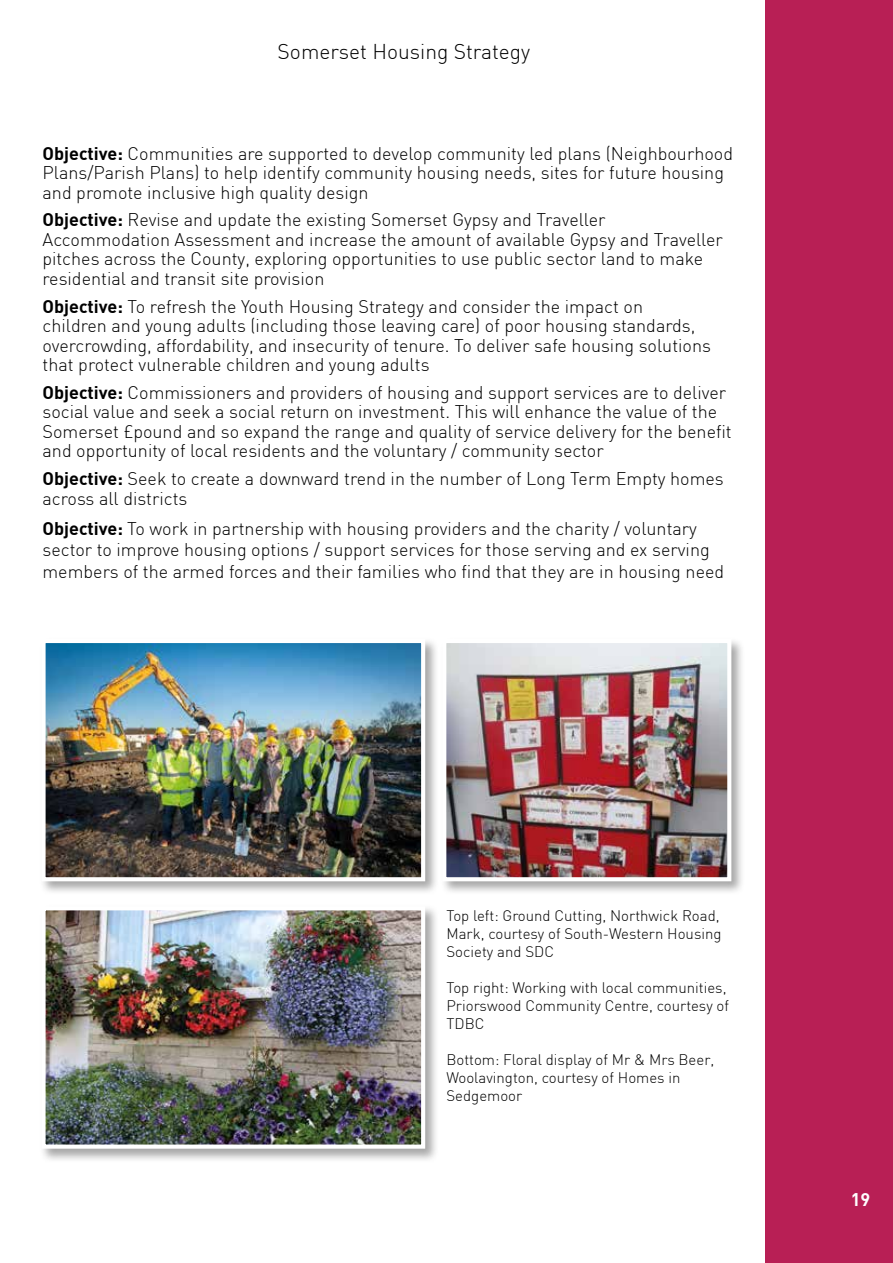
<style>
.page{position:relative;width:893px;height:1263px;background:#fff}
.page>*{position:absolute;margin:0;border:0;box-sizing:border-box;transform-origin:0 0}
.t1{font:300 21px "DIN";color:#000}
.t2{font:300 18px/19.4px "DIN";color:#000}
.t3{font:700 18px "DIN";color:#fff}
.t4{font:300 15px/18px "DIN";color:#000}
.s1{font-weight:700}
</style>
<div class="page">
<div style="left:765px;top:0;width:128px;height:1263px;background:#b81f55"></div>
<div style="left:39px;top:904px;width:400px;height:259px;background:#000;opacity:.35"></div>
<img style="left:46px;top:911px;width:374px;height:233px">
<div style="left:41px;top:906px;width:384px;height:243px;border:4px solid #fff"></div>
<div style="left:440px;top:637px;width:306px;height:258px;background:#000;opacity:.35"></div>
<img style="left:447px;top:644px;width:279px;height:232px">
<div style="left:442px;top:639px;width:289px;height:242px;border:4px solid #fff"></div>
<div style="left:39px;top:637px;width:400px;height:258px;background:#000;opacity:.35"></div>
<img style="left:46px;top:644px;width:374px;height:232px">
<div style="left:41px;top:639px;width:384px;height:242px;border:4px solid #fff"></div>
<p class="t1" style="left:278px;top:38px;width:254px">Somerset Housing Strategy</p>
<p class="t2" style="left:43px;top:143px;width:692px"><span class="s1">Objective:</span> Communities are supported to develop community led plans (Neighbourhood<br>Plans/Parish Plans) to help identify community housing needs, sites for future housing and promote inclusive high quality design</p>
<p class="t2" style="left:43px;top:210px;width:682px"><span class="s1">Objective:</span> Revise and update the existing Somerset Gypsy and Traveller Accommodation Assessment and increase the amount of available Gypsy and Traveller pitches across the County, exploring opportunities to use public sector land to make residential and transit site provision</p>
<p class="t2" style="left:43px;top:296px;width:670px"><span class="s1">Objective:</span> To refresh the Youth Housing Strategy and consider the impact on children and young adults (including those leaving care) of poor housing standards, overcrowding, affordability, and insecurity of tenure. To deliver safe housing solutions that protect vulnerable children and young adults</p>
<p class="t2" style="left:43px;top:383px;width:691px"><span class="s1">Objective:</span> Commissioners and providers of housing and support services are to deliver social value and seek a social return on investment. This will enhance the value of the Somerset £pound and so expand the range and quality of service delivery for the benefit and opportunity of local residents and the voluntary / community sector</p>
<p class="t2" style="left:43px;top:469px;width:683px"><span class="s1">Objective:</span> Seek to create a downward trend in the number of Long Term Empty homes across all districts</p>
<p class="t2" style="left:43px;top:517px;width:683px;line-height:21.6px"><span class="s1">Objective:</span> To work in partnership with housing providers and the charity / voluntary sector to improve housing options / support services for those serving and ex serving members of the armed forces and their families who find that they are in housing need</p>
<p class="t4" style="left:446px;top:906px;width:277px">Top left: Ground Cutting, Northwick Road,<br>Mark, courtesy of South-Western Housing<br>Society and SDC</p>
<p class="t4" style="left:446px;top:978px;width:284px">Top right: Working with local communities,<br>Priorswood Community Centre, courtesy of<br>TDBC</p>
<p class="t4" style="left:446px;top:1050px;width:269px">Bottom: Floral display of Mr &amp; Mrs Beer,<br>Woolavington, courtesy of Homes in<br>Sedgemoor</p>
<p class="t3" style="left:851px;top:1188px;width:21px">19</p>
</div>
